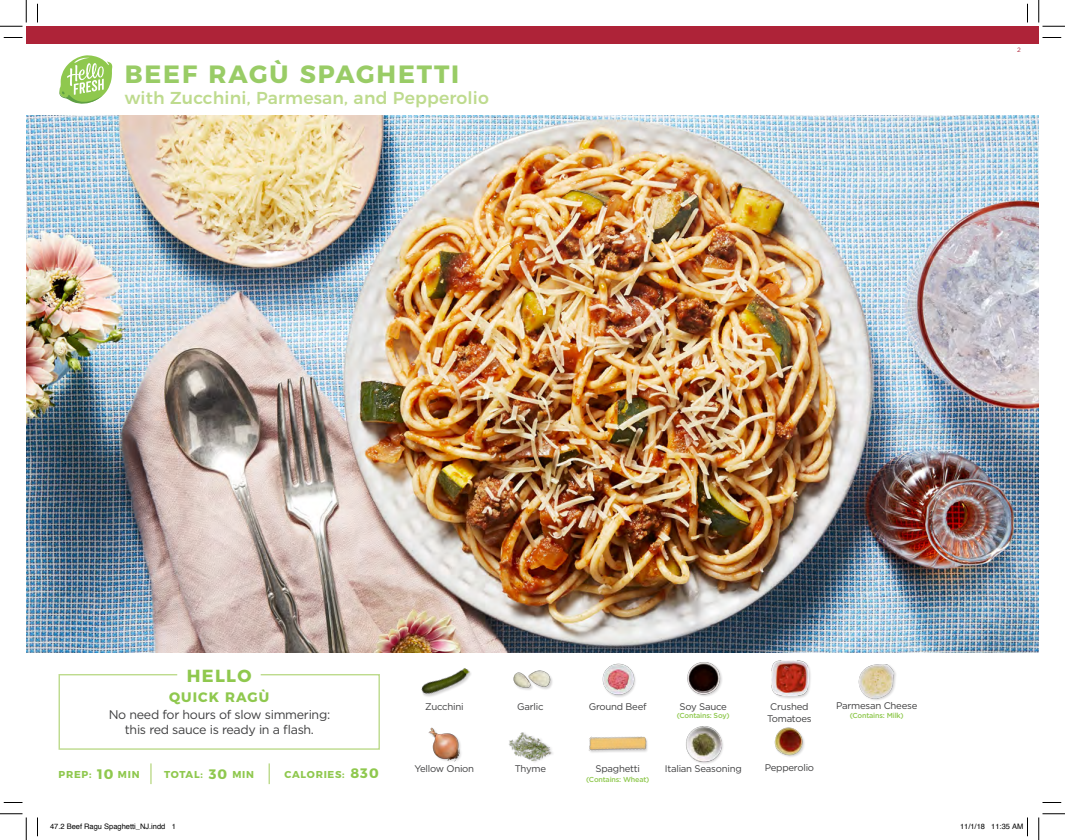
<style>
.page{position:relative;width:1065px;height:840px;background:#fff}
.page>*{position:absolute;margin:0;border:0;box-sizing:border-box;transform-origin:0 0}
.t1{font:700 25px "Montserrat";letter-spacing:.075em;color:#9c6}
.t2{font:700 17.5px "Montserrat";letter-spacing:.075em;color:#8fc84e}
.t3{font:500 17.25px "Montserrat";letter-spacing:.01em;color:#bedb8e}
.t4{font:700 13.75px "Montserrat";letter-spacing:.075em;color:#8fc84e}
.t5{font:12.5px/15px "Gotham";letter-spacing:-.025em;color:#3e3e3f;text-align:center}
.t6{font:700 10px "Montserrat";letter-spacing:.075em;color:#8fc84e}
.t7{font:9.62px/12px "Gotham";letter-spacing:-.025em;color:#3e3e3f;text-align:center}
.t8{font:7.5px "Helvetica";color:#000}
.t9{font:500 7.25px "Gotham";letter-spacing:-.025em;color:#8fc84e}
.t10{font:6.25px "Gotham";color:#ae2338}
</style>
<div class="page">
<div style="left:26px;top:26px;width:1013px;height:18px;background:#ae2338"></div>
<img style="left:26px;top:115px;width:1013px;height:537px">
<svg style="left:58px;top:674px;width:322px;height:76px"></svg>
<img style="left:421px;top:668px;width:50px;height:29px">
<img style="left:428px;top:727px;width:33px;height:34px">
<img style="left:602px;top:663px;width:34px;height:34px">
<img style="left:589px;top:736px;width:59px;height:17px">
<img style="left:513px;top:670px;width:40px;height:20px">
<img style="left:509px;top:732px;width:44px;height:29px">
<img style="left:687px;top:662px;width:35px;height:34px">
<div style="left:686px;top:726px;width:38px;height:39px;background:#231f20;opacity:.2"></div>
<img style="left:686px;top:726px;width:36px;height:36px">
<div style="left:772px;top:660px;width:40px;height:39px;background:#231f20;opacity:.2"></div>
<img style="left:772px;top:661px;width:36px;height:35px">
<img style="left:774px;top:727px;width:31px;height:30px">
<img style="left:858px;top:664px;width:38px;height:36px">
<hr style="left:150px;top:763px;width:2px;height:21px;background:#bedb8e">
<svg style="left:269px;top:763px;width:1px;height:21px"></svg>
<svg style="left:59px;top:55px;width:54px;height:49px"></svg>
<svg style="left:4px;top:37px;width:18px;height:1px"></svg>
<svg style="left:1043px;top:37px;width:18px;height:1px"></svg>
<svg style="left:4px;top:802px;width:18px;height:1px"></svg>
<svg style="left:1043px;top:802px;width:18px;height:1px"></svg>
<svg style="left:37px;top:4px;width:1px;height:18px"></svg>
<svg style="left:37px;top:818px;width:1px;height:18px"></svg>
<svg style="left:1027px;top:4px;width:1px;height:18px"></svg>
<svg style="left:0;top:0;width:27px;height:27px"></svg>
<svg style="left:0;top:814px;width:27px;height:26px"></svg>
<svg style="left:1039px;top:0;width:26px;height:27px"></svg>
<svg style="left:1039px;top:814px;width:26px;height:26px"></svg>
<svg style="left:1027px;top:818px;width:1px;height:18px"></svg>
<h1 class="t1" style="left:125px;top:53px;width:336px">BEEF RAGÙ SPAGHETTI</h1>
<h3 class="t3" style="left:125px;top:84px;width:366px">with Zucchini, Parmesan, and Pepperolio</h3>
<p class="t10" style="left:1017px;top:46px;width:5px">2</p>
<h2 class="t2" style="left:187px;top:661px;width:66px">HELLO</h2>
<h3 class="t4" style="left:169px;top:686px;width:102px">QUICK RAGÙ</h3>
<p class="t5" style="left:109px;top:707px;width:223px">No need for hours of slow simmering: this red sauce is ready in a flash.</p>
<p class="t7" style="left:425px;top:700px;width:40px">Zucchini</p>
<p class="t7" style="left:517px;top:700px;width:28px">Garlic</p>
<p class="t7" style="left:589px;top:700px;width:59px">Ground Beef</p>
<p class="t7" style="left:680px;top:700px;width:49px">Soy Sauce</p>
<p class="t9" style="left:677px;top:711px;width:54px">(Contains: Soy)</p>
<p class="t7" style="left:767px;top:700px;width:46px">Crushed<br>Tomatoes</p>
<p class="t7" style="left:836px;top:699px;width:83px">Parmesan Cheese</p>
<p class="t9" style="left:850px;top:711px;width:55px">(Contains: Milk)</p>
<h3 class="t4" style="left:97px;top:762px;width:18px">10</h3>
<h3 class="t4" style="left:209px;top:762px;width:20px">30</h3>
<h3 class="t4" style="left:350px;top:762px;width:30px">830</h3>
<p class="t6" style="left:59px;top:766px;width:35px">PREP:</p>
<p class="t6" style="left:118px;top:766px;width:23px">MIN</p>
<p class="t6" style="left:164px;top:766px;width:40px">TOTAL:</p>
<p class="t6" style="left:232px;top:766px;width:23px">MIN</p>
<p class="t6" style="left:284px;top:766px;width:62px">CALORIES:</p>
<p class="t7" style="left:414px;top:762px;width:61px">Yellow Onion</p>
<p class="t7" style="left:515px;top:762px;width:33px">Thyme</p>
<p class="t7" style="left:596px;top:762px;width:46px">Spaghetti</p>
<p class="t7" style="left:765px;top:762px;width:51px">Pepperolio</p>
<p class="t7" style="left:665px;top:762px;width:78px">Italian Seasoning</p>
<p class="t9" style="left:586px;top:774px;width:65px">(Contains: Wheat)</p>
<p class="t8" style="left:50px;top:820px;width:127px">47.2 Beef Ragu Spaghetti_NJ.indd 1</p>
<p class="t8" style="left:960px;top:820px;width:65px">11/1/18 11:35 AM</p>
</div>
